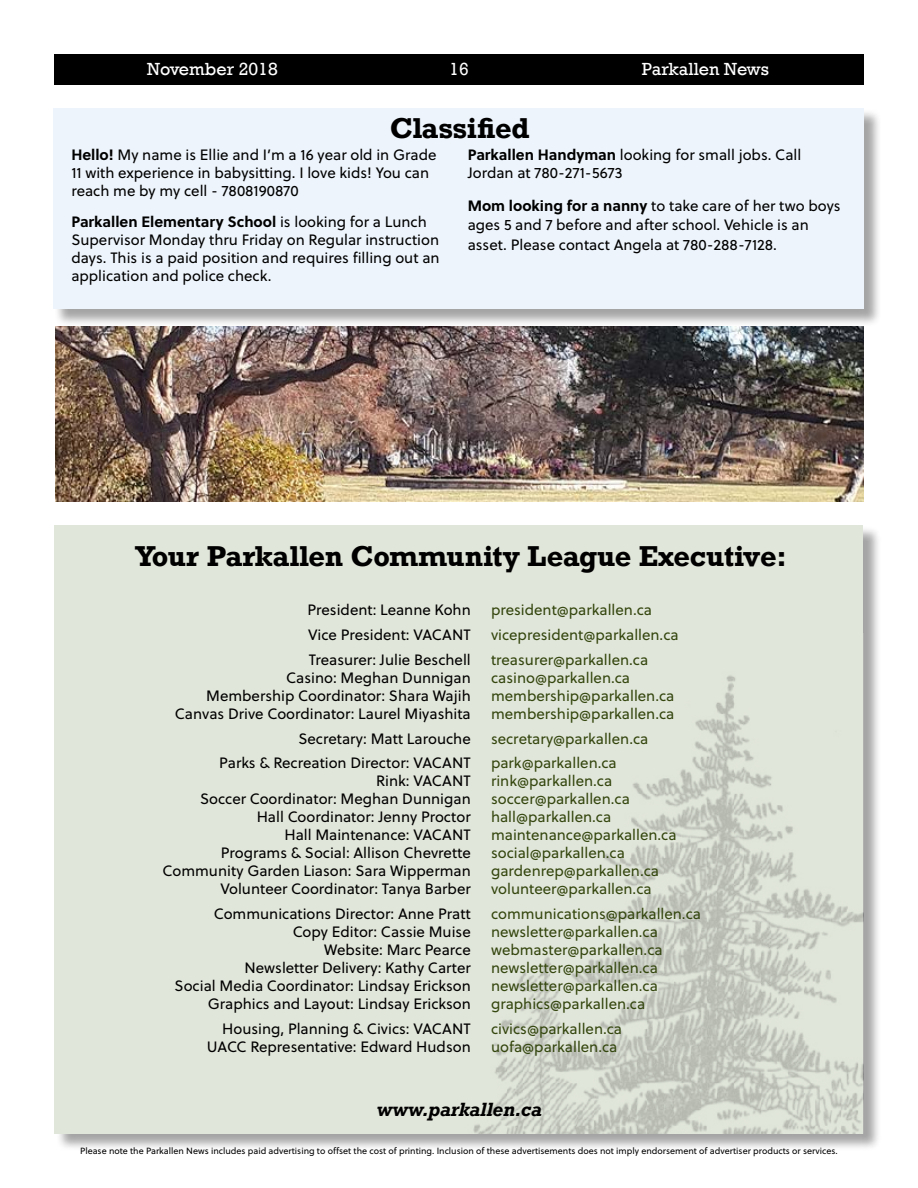
<style>
.page{position:relative;width:918px;height:1188px;background:#fff}
.page>*{position:absolute;margin:0;border:0;box-sizing:border-box;transform-origin:0 0}
.t1{font:700 27px "Rockwell";color:#000}
.t2{font:18px "Rockwell";color:#fff}
.t3{font:italic 700 18px "Rockwell";color:#000}
.t4{font:15px/18px "Soleil";color:#000}
.t5{font:15px "Soleil";color:#34460e}
.t6{font:9px "Soleil";color:#000}
.s1{font-weight:700}
</style>
<div class="page">
<div style="left:54px;top:54px;width:810px;height:31px;background:#000"></div>
<div style="left:56px;top:526px;width:826px;height:625px;background:#000;opacity:.36"></div>
<div style="left:55px;top:525px;width:808px;height:608px;background:#e1e6da"></div>
<img style="left:466px;top:675px;width:397px;height:458px">
<div style="left:55px;top:109px;width:826px;height:218px;background:#000;opacity:.36"></div>
<div style="left:53px;top:108px;width:811px;height:201px;background:#edf4fb"></div>
<img style="left:56px;top:326px;width:808px;height:175px">
<p class="t2" style="left:147px;top:59px;width:132px">November 2018</p>
<p class="t2" style="left:449px;top:59px;width:21px">16</p>
<p class="t2" style="left:642px;top:59px;width:129px">Parkallen News</p>
<h1 class="t1" style="left:390px;top:111px;width:141px">Classified</h1>
<p class="t4" style="left:71px;top:145px;width:367px"><span class="s1">Hello!</span> My name is Ellie and I’m a 16 year old in Grade<br>11 with experience in babysitting. I love kids! You can reach me by my cell - 7808190870</p>
<p class="t4" style="left:71px;top:213px;width:370px"><span class="s1">Parkallen Elementary School</span> is looking for a Lunch Supervisor Monday thru Friday on Regular instruction days. This is a paid position and requires filling out an application and police check.</p>
<p class="t4" style="left:468px;top:145px;width:335px"><span class="s1">Parkallen Handyman</span> looking for small jobs. Call<br>Jordan at 780-271-5673</p>
<p class="t4" style="left:468px;top:195px;width:374px;line-height:19.5px"><span class="s1">Mom looking for a nanny</span> to take care of her two boys ages 5 and 7 before and after school. Vehicle is an asset. Please contact Angela at 780-288-7128.</p>
<h1 class="t1" style="left:135px;top:539px;width:653px">Your Parkallen Community League Executive:</h1>
<p class="t4" style="left:308px;top:601px;width:165px">President: Leanne Kohn</p>
<p class="t5" style="left:491px;top:599px;width:163px">president@parkallen.ca</p>
<p class="t4" style="left:308px;top:625px;width:164px">Vice President: VACANT</p>
<p class="t5" style="left:491px;top:624px;width:189px">vicepresident@parkallen.ca</p>
<p class="t4" style="left:309px;top:650px;width:163px">Treasurer: Julie Beschell</p>
<p class="t5" style="left:491px;top:649px;width:159px">treasurer@parkallen.ca</p>
<p class="t4" style="left:286px;top:668px;width:186px">Casino: Meghan Dunnigan</p>
<p class="t5" style="left:491px;top:667px;width:141px">casino@parkallen.ca</p>
<p class="t4" style="left:206px;top:686px;width:266px">Membership Coordinator: Shara Wajih</p>
<p class="t5" style="left:491px;top:685px;width:185px">membership@parkallen.ca</p>
<p class="t4" style="left:175px;top:704px;width:297px">Canvas Drive Coordinator: Laurel Miyashita</p>
<p class="t5" style="left:491px;top:703px;width:185px">membership@parkallen.ca</p>
<p class="t4" style="left:298px;top:729px;width:174px">Secretary: Matt Larouche</p>
<p class="t5" style="left:491px;top:727px;width:159px">secretary@parkallen.ca</p>
<p class="t4" style="left:219px;top:754px;width:253px">Parks &amp; Recreation Director: VACANT</p>
<p class="t5" style="left:491px;top:752px;width:127px">park@parkallen.ca</p>
<p class="t4" style="left:376px;top:772px;width:96px">Rink: VACANT</p>
<p class="t5" style="left:491px;top:770px;width:123px">rink@parkallen.ca</p>
<p class="t4" style="left:200px;top:790px;width:272px">Soccer Coordinator: Meghan Dunnigan</p>
<p class="t5" style="left:491px;top:788px;width:140px">soccer@parkallen.ca</p>
<p class="t4" style="left:257px;top:808px;width:216px">Hall Coordinator: Jenny Proctor</p>
<p class="t5" style="left:491px;top:806px;width:122px">hall@parkallen.ca</p>
<p class="t4" style="left:284px;top:826px;width:188px">Hall Maintenance: VACANT</p>
<p class="t5" style="left:491px;top:824px;width:187px">maintenance@parkallen.ca</p>
<p class="t4" style="left:221px;top:844px;width:251px">Programs &amp; Social: Allison Chevrette</p>
<p class="t5" style="left:491px;top:842px;width:135px">social@parkallen.ca</p>
<p class="t4" style="left:163px;top:862px;width:310px">Community Garden Liason: Sara Wipperman</p>
<p class="t5" style="left:491px;top:860px;width:170px">gardenrep@parkallen.ca</p>
<p class="t4" style="left:221px;top:880px;width:252px">Volunteer Coordinator: Tanya Barber</p>
<p class="t5" style="left:491px;top:878px;width:162px">volunteer@parkallen.ca</p>
<p class="t4" style="left:214px;top:904px;width:258px">Communications Director: Anne Pratt</p>
<p class="t5" style="left:491px;top:903px;width:211px">communications@parkallen.ca</p>
<p class="t4" style="left:293px;top:922px;width:180px">Copy Editor: Cassie Muise</p>
<p class="t5" style="left:491px;top:921px;width:168px">newsletter@parkallen.ca</p>
<p class="t4" style="left:324px;top:940px;width:148px">Website: Marc Pearce</p>
<p class="t5" style="left:491px;top:939px;width:173px">webmaster@parkallen.ca</p>
<p class="t4" style="left:245px;top:958px;width:228px">Newsletter Delivery: Kathy Carter</p>
<p class="t5" style="left:491px;top:957px;width:168px">newsletter@parkallen.ca</p>
<p class="t4" style="left:175px;top:976px;width:298px">Social Media Coordinator: Lindsay Erickson</p>
<p class="t5" style="left:491px;top:975px;width:168px">newsletter@parkallen.ca</p>
<p class="t4" style="left:208px;top:994px;width:264px">Graphics and Layout: Lindsay Erickson</p>
<p class="t5" style="left:491px;top:993px;width:156px">graphics@parkallen.ca</p>
<p class="t4" style="left:222px;top:1019px;width:250px">Housing, Planning &amp; Civics: VACANT</p>
<p class="t5" style="left:491px;top:1018px;width:133px">civics@parkallen.ca</p>
<p class="t4" style="left:207px;top:1037px;width:265px">UACC Representative: Edward Hudson</p>
<p class="t5" style="left:491px;top:1036px;width:128px">uofa@parkallen.ca</p>
<p class="t3" style="left:377px;top:1098px;width:166px">www.parkallen.ca</p>
<p class="t6" style="left:80px;top:1144px;width:759px">Please note the Parkallen News includes paid advertising to offset the cost of printing. Inclusion of these advertisements does not imply endorsement of advertiser products or services.</p>
</div>
